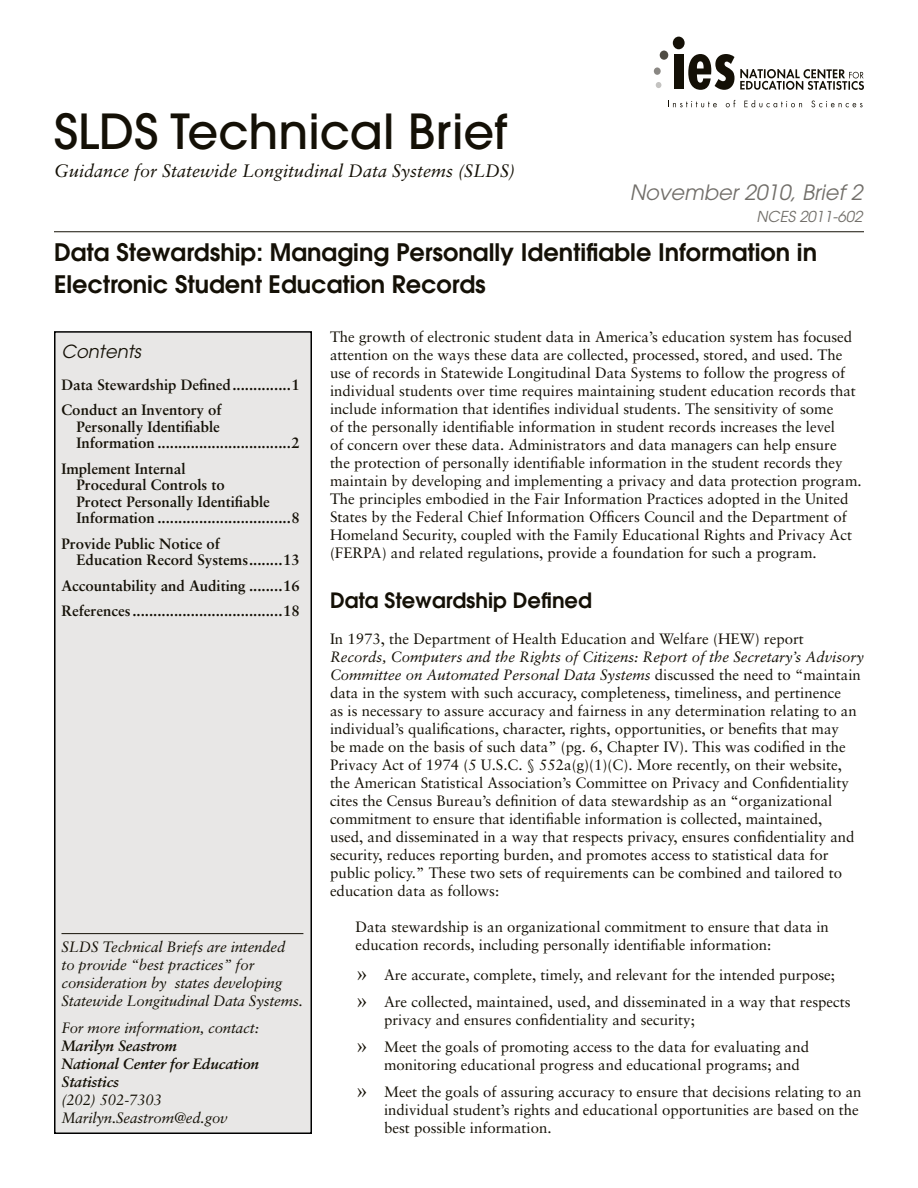
<style>
.page{position:relative;width:918px;height:1188px;background:#fff}
.page>*{position:absolute;margin:0;border:0;box-sizing:border-box;transform-origin:0 0}
.Heading{font:500 48px "Avant Garde";color:#141006}
.CoverTitle{font:600 24px/31.5px "Avant Garde";color:#141006}
.Heading-2{font:600 21px "Avant Garde";color:#141006}
.Heading-3{font:italic 21px "Avant Garde";color:#726f6a}
.Body_Text{font:italic 18px "Sabon";color:#141006}
.Authors_head{font:italic 18px "Avant Garde";color:#141006}
.Body_Text-2{font:15px/18px "Sabon";color:#141006}
.bullet_list{font:15px/18px "Sabon";color:#141006}
.t1{font:700 15px/16.5px "Sabon";color:#141006}
.contactinfo{font:italic 15px/18px "Sabon";letter-spacing:-.01em;color:#141006}
.contactinfo-2{font:italic 700 15px/18px "Sabon";letter-spacing:-.01em;color:#141006}
.Heading-4{font:italic 15px "Avant Garde";color:#726f6a}
.s1{font-weight:400}
.s2{font-style:italic}
.s3{font-family:"Times New Roman";font-size:19.5px}
</style>
<div class="page">
<div style="left:54px;top:331px;width:258px;height:803px;background:#e8e7e6;border:2px solid #000"></div>
<div style="left:660px;top:51px;width:8px;height:9px;background:#4f4c44;border-radius:50%"></div>
<div style="left:654px;top:67px;width:7px;height:8px;background:#8a8783;border-radius:50%"></div>
<svg style="left:656px;top:82px;width:5px;height:6px"></svg>
<div style="left:673px;top:37px;width:12px;height:12px;background:#141006;border-radius:50%"></div>
<div style="left:674px;top:55px;width:9px;height:34px;background:#141006"></div>
<svg style="left:688px;top:54px;width:176px;height:36px"></svg>
<svg style="left:668px;top:101px;width:49px;height:6px"></svg>
<svg style="left:726px;top:100px;width:9px;height:7px"></svg>
<svg style="left:744px;top:100px;width:58px;height:7px"></svg>
<svg style="left:811px;top:101px;width:52px;height:6px"></svg>
<hr style="left:54px;top:231px;width:810px;height:1px;background:#141006">
<hr style="left:62px;top:933px;width:241px;height:1px;background:#141006">
<h1 class="Heading" style="left:54px;top:102px;width:455px">SLDS Technical Brief</h1>
<p class="Body_Text" style="left:54px;top:161px;width:463px">Guidance for Statewide Longitudinal Data Systems (SLDS)</p>
<h1 class="Heading-3" style="left:630px;top:180px;width:234px">November 2010, Brief 2</h1>
<h1 class="Heading-4" style="left:756px;top:208px;width:108px">NCES 2011-602</h1>
<p class="CoverTitle" style="left:54px;top:236px;width:765px">Data Stewardship: Managing Personally Identifiable Information in<br>Electronic Student Education Records</p>
<p class="Authors_head" style="left:62px;top:341px;width:81px">Contents</p>
<p class="t1" style="left:62px;top:376px;width:240px">Data Stewardship Defined..............1</p>
<p class="t1" style="left:76px;top:402px;width:225px;text-indent:-15px">Conduct an Inventory of<br>Personally Identifiable<br>Information ................................2</p>
<p class="t1" style="left:76px;top:460px;width:225px;text-indent:-15px">Implement Internal<br>Procedural Controls to<br>Protect Personally Identifiable<br>Information ................................8</p>
<p class="t1" style="left:76px;top:535px;width:225px;text-indent:-15px">Provide Public Notice of<br>Education Record Systems........13</p>
<p class="t1" style="left:62px;top:577px;width:240px">Accountability and Auditing ........16</p>
<p class="t1" style="left:62px;top:603px;width:240px">References....................................18</p>
<p class="contactinfo" style="left:62px;top:938px;width:243px">SLDS Technical Briefs are intended<br>to provide “best practices” for consideration by states developing Statewide Longitudinal Data Systems.</p>
<p class="contactinfo" style="left:62px;top:1019px;width:199px">For more information, contact:</p>
<p class="contactinfo-2" style="left:62px;top:1037px;width:199px">Marilyn Seastrom<br>National Center for Education<br>Statistics<br><span class="s1">(202) 502-7303</span></p>
<p class="contactinfo" style="left:62px;top:1109px;width:168px">Marilyn.Seastrom@ed.gov</p>
<p class="Body_Text-2" style="left:330px;top:328px;width:533px">The growth of electronic student data in America’s education system has focused attention on the ways these data are collected, processed, stored, and used. The use of records in Statewide Longitudinal Data Systems to follow the progress of individual students over time requires maintaining student education records that include information that identifies individual students. The sensitivity of some<br>of the personally identifiable information in student records increases the level<br>of concern over these data. Administrators and data managers can help ensure<br>the protection of personally identifiable information in the student records they maintain by developing and implementing a privacy and data protection program.<br>The principles embodied in the Fair Information Practices adopted in the United States by the Federal Chief Information Officers Council and the Department of Homeland Security, coupled with the Family Educational Rights and Privacy Act (FERPA) and related regulations, provide a foundation for such a program.</p>
<h1 class="Heading-2" style="left:330px;top:586px;width:263px">Data Stewardship Defined</h1>
<p class="Body_Text-2" style="left:330px;top:629px;width:535px">In 1973, the Department of Health Education and Welfare (HEW) report <span class="s2">Records, Computers and the Rights of Citizens: Report of the Secretary’s Advisory Committee on Automated Personal Data Systems</span> discussed the need to “maintain data in the system with such accuracy, completeness, timeliness, and pertinence<br>as is necessary to assure accuracy and fairness in any determination relating to an individual’s qualifications, character, rights, opportunities, or benefits that may<br>be made on the basis of such data” (pg. 6, Chapter IV). This was codified in the Privacy Act of 1974 (5 U.S.C. § 552a(g)(1)(C). More recently, on their website, the American Statistical Association’s Committee on Privacy and Confidentiality cites the Census Bureau’s definition of data stewardship as an “organizational commitment to ensure that identifiable information is collected, maintained,<br>used, and disseminated in a way that respects privacy, ensures confidentiality and security, reduces reporting burden, and promotes access to statistical data for public policy.” These two sets of requirements can be combined and tailored to education data as follows:</p>
<p class="Body_Text-2" style="left:356px;top:917px;width:475px">Data stewardship is an organizational commitment to ensure that data in education records, including personally identifiable information:</p>
<p class="bullet_list" style="left:357px;top:965px;width:480px"><span class="s3">»</span> Are accurate, complete, timely, and relevant for the intended purpose;</p>
<p class="bullet_list" style="left:384px;top:992px;width:468px;text-indent:-27px"><span class="s3">»</span> Are collected, maintained, used, and disseminated in a way that respects privacy and ensures confidentiality and security;</p>
<p class="bullet_list" style="left:384px;top:1037px;width:427px;text-indent:-27px"><span class="s3">»</span> Meet the goals of promoting access to the data for evaluating and monitoring educational progress and educational programs; and</p>
<p class="bullet_list" style="left:384px;top:1082px;width:479px;text-indent:-27px"><span class="s3">»</span> Meet the goals of assuring accuracy to ensure that decisions relating to an individual student’s rights and educational opportunities are based on the best possible information.</p>
</div>
